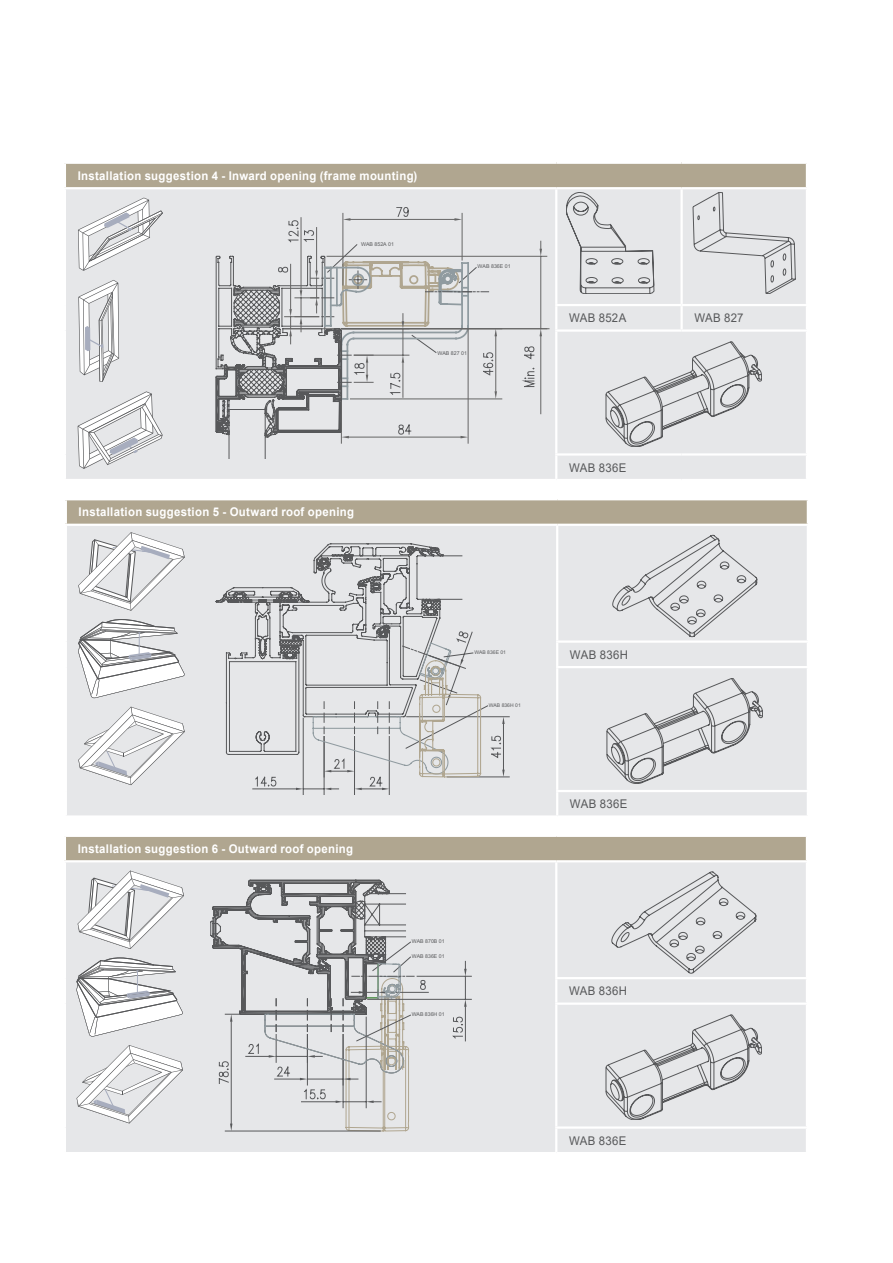
<style>
.page{position:relative;width:893px;height:1263px;background:#fff}
.page>*{position:absolute;margin:0;border:0;box-sizing:border-box;transform-origin:0 0}
.breadtxt_bold{font:700 12px "Arial";letter-spacing:.025em;color:#fff;scale:.95 1}
.breadtxt{font:12px "Arial";letter-spacing:.035em;color:#57585a;scale:.95 1}
.t1{font:5.25px "Arial";color:#57585a}
.t2{font:5.1px "Arial";color:#57585a}
</style>
<div class="page">
<div style="left:65px;top:163px;width:742px;height:25px;background:#b0a690"></div>
<div style="left:66px;top:189px;width:740px;height:290px;background:#e6e7e9"></div>
<hr style="left:806px;top:164px;width:2px;height:23px;background:#fff">
<hr style="left:64px;top:162px;width:492px;height:2px;background:#fff">
<hr style="left:64px;top:164px;width:2px;height:23px;background:#fff">
<hr style="left:556px;top:162px;width:126px;height:2px;background:#fff">
<hr style="left:682px;top:162px;width:126px;height:2px;background:#fff">
<hr style="left:64px;top:187px;width:492px;height:2px;background:#fff">
<hr style="left:556px;top:187px;width:126px;height:2px;background:#fff">
<hr style="left:555px;top:189px;width:2px;height:115px;background:#fff">
<hr style="left:682px;top:187px;width:126px;height:2px;background:#fff">
<hr style="left:680px;top:189px;width:3px;height:115px;background:#fff">
<hr style="left:555px;top:304px;width:127px;height:2px;background:#fff">
<hr style="left:555px;top:306px;width:2px;height:23px;background:#fff">
<hr style="left:682px;top:304px;width:126px;height:2px;background:#fff">
<hr style="left:680px;top:306px;width:3px;height:23px;background:#fff">
<hr style="left:555px;top:329px;width:127px;height:3px;background:#fff">
<hr style="left:555px;top:332px;width:2px;height:121px;background:#fff">
<hr style="left:682px;top:329px;width:126px;height:3px;background:#fff">
<hr style="left:555px;top:453px;width:127px;height:3px;background:#fff">
<hr style="left:555px;top:456px;width:2px;height:23px;background:#fff">
<hr style="left:682px;top:453px;width:126px;height:3px;background:#fff">
<div style="left:66px;top:499px;width:742px;height:26px;background:#b0a690"></div>
<div style="left:67px;top:526px;width:740px;height:289px;background:#e6e7e9"></div>
<hr style="left:807px;top:500px;width:2px;height:24px;background:#fff">
<hr style="left:65px;top:498px;width:492px;height:2px;background:#fff">
<hr style="left:65px;top:500px;width:2px;height:24px;background:#fff">
<hr style="left:557px;top:498px;width:252px;height:2px;background:#fff">
<hr style="left:65px;top:524px;width:492px;height:2px;background:#fff">
<hr style="left:557px;top:524px;width:252px;height:2px;background:#fff">
<hr style="left:556px;top:526px;width:2px;height:114px;background:#fff">
<hr style="left:556px;top:640px;width:253px;height:3px;background:#fff">
<hr style="left:556px;top:643px;width:2px;height:23px;background:#fff">
<hr style="left:556px;top:666px;width:253px;height:2px;background:#fff">
<hr style="left:556px;top:668px;width:2px;height:122px;background:#fff">
<hr style="left:556px;top:790px;width:253px;height:2px;background:#fff">
<hr style="left:556px;top:792px;width:2px;height:23px;background:#fff">
<svg style="left:606px;top:341px;width:156px;height:106px;background:#d4d5d7"></svg>
<svg style="left:607px;top:678px;width:156px;height:105px;background:#d4d5d7"></svg>
<svg style="left:693px;top:192px;width:102px;height:102px;background:#dadbdd"></svg>
<svg style="left:566px;top:192px;width:88px;height:102px;background:#d6d7d9"></svg>
<svg style="left:612px;top:535px;width:145px;height:102px;background:#dadbdd"></svg>
<hr style="left:327px;top:256px;width:220px;height:1px;background:#666">
<hr style="left:540px;top:336px;width:1px;height:78px;background:#666">
<hr style="left:540px;top:256px;width:1px;height:73px;background:#666">
<svg style="left:539px;top:241px;width:3px;height:15px"></svg>
<svg style="left:539px;top:329px;width:3px;height:7px"></svg>
<svg style="left:522px;top:346px;width:13px;height:41px"></svg>
<hr style="left:350px;top:399px;width:152px;height:1px;background:#666">
<hr style="left:341px;top:328px;width:208px;height:1px;background:#666">
<svg style="left:216px;top:207px;width:281px;height:251px;background:#d1d2d3"></svg>
<svg style="left:216px;top:543px;width:293px;height:252px;background:#d5d6d8"></svg>
<svg style="left:78px;top:198px;width:85px;height:73px"></svg>
<svg style="left:78px;top:280px;width:41px;height:102px"></svg>
<svg style="left:78px;top:391px;width:85px;height:78px"></svg>
<svg style="left:78px;top:532px;width:107px;height:78px"></svg>
<svg style="left:78px;top:619px;width:107px;height:79px"></svg>
<svg style="left:78px;top:707px;width:107px;height:78px"></svg>
<div style="left:65px;top:836px;width:742px;height:25px;background:#b0a690"></div>
<div style="left:66px;top:862px;width:740px;height:290px;background:#e6e7e9"></div>
<hr style="left:806px;top:837px;width:2px;height:23px;background:#fff">
<hr style="left:64px;top:835px;width:492px;height:2px;background:#fff">
<hr style="left:64px;top:837px;width:2px;height:23px;background:#fff">
<hr style="left:556px;top:835px;width:252px;height:2px;background:#fff">
<hr style="left:64px;top:860px;width:492px;height:2px;background:#fff">
<hr style="left:556px;top:860px;width:252px;height:2px;background:#fff">
<hr style="left:555px;top:862px;width:2px;height:115px;background:#fff">
<hr style="left:555px;top:977px;width:253px;height:2px;background:#fff">
<hr style="left:555px;top:979px;width:2px;height:23px;background:#fff">
<hr style="left:555px;top:1002px;width:253px;height:3px;background:#fff">
<hr style="left:555px;top:1005px;width:2px;height:121px;background:#fff">
<hr style="left:555px;top:1126px;width:253px;height:3px;background:#fff">
<hr style="left:555px;top:1129px;width:2px;height:23px;background:#fff">
<svg style="left:606px;top:1014px;width:156px;height:106px;background:#d4d5d7"></svg>
<svg style="left:612px;top:872px;width:144px;height:101px;background:#dadbdd"></svg>
<svg style="left:210px;top:880px;width:261px;height:252px;background:#d2d2d4"></svg>
<svg style="left:78px;top:871px;width:106px;height:78px"></svg>
<svg style="left:77px;top:957px;width:106px;height:79px"></svg>
<svg style="left:77px;top:1045px;width:106px;height:78px"></svg>
<p class="breadtxt_bold" style="left:78px;top:167px;width:359px">Installation suggestion 4 - Inward opening (frame mounting)</p>
<p class="t1" style="left:361px;top:240px;width:35px">WAB 852A 01</p>
<p class="t1" style="left:478px;top:263px;width:34px">WAB 836E 01</p>
<p class="t1" style="left:437px;top:349px;width:31px">WAB 827 01</p>
<p class="breadtxt_bold" style="left:79px;top:504px;width:291px">Installation suggestion 5 - Outward roof opening</p>
<p class="breadtxt" style="left:569px;top:310px;width:62px">WAB 852A</p>
<p class="breadtxt" style="left:694px;top:310px;width:53px">WAB 827</p>
<p class="breadtxt" style="left:569px;top:459px;width:62px">WAB 836E</p>
<p class="breadtxt_bold" style="left:78px;top:840px;width:291px">Installation suggestion 6 - Outward roof opening</p>
<p class="t2" style="left:474px;top:648px;width:33px">WAB 836E 01</p>
<p class="t2" style="left:489px;top:701px;width:34px">WAB 836H 01</p>
<p class="breadtxt" style="left:570px;top:646px;width:63px">WAB 836H</p>
<p class="breadtxt" style="left:570px;top:796px;width:62px">WAB 836E</p>
<p class="t1" style="left:412px;top:937px;width:34px">WAB 870B 01</p>
<p class="t1" style="left:412px;top:952px;width:34px">WAB 836E 01</p>
<p class="t1" style="left:412px;top:1010px;width:34px">WAB 836H 01</p>
<p class="breadtxt" style="left:569px;top:983px;width:63px">WAB 836H</p>
<p class="breadtxt" style="left:569px;top:1132px;width:62px">WAB 836E</p>
</div>
